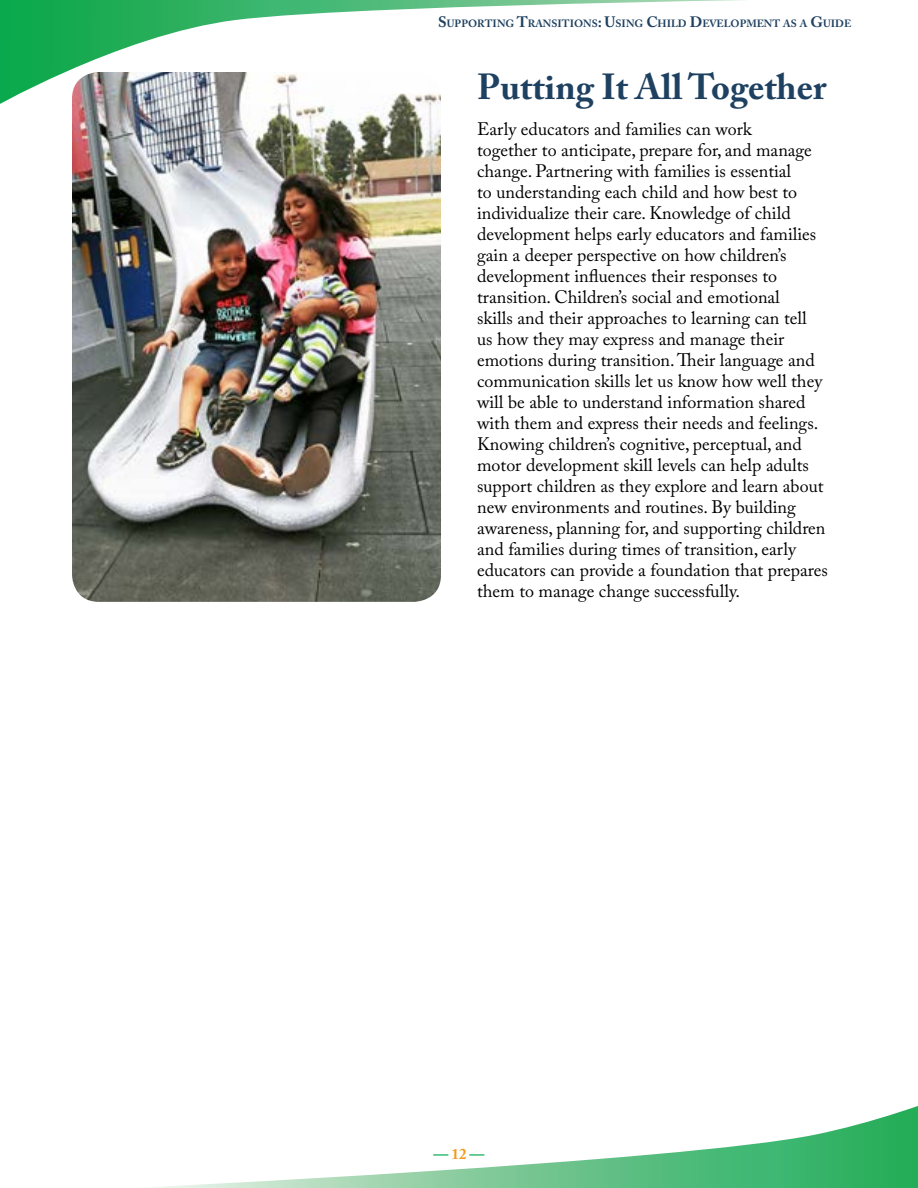
<style>
.page{position:relative;width:918px;height:1188px;background:#fff}
.page>*{position:absolute;margin:0;border:0;box-sizing:border-box;transform-origin:0 0}
.t1{font:700 36px "Adobe Caslon Pro";color:#1f4161}
.t2{font:18px/21px "Adobe Caslon Pro";color:#000}
.t3{font:700 15px "Adobe Caslon Pro";color:#03a94e}
.t4{font:700 10.5px "Adobe Caslon Pro";color:#1f4161}
.s1{font-size:15px}
.s2{color:#f09b1f}
</style>
<div class="page">
<svg style="left:0;top:0;width:743px;height:104px"></svg>
<svg style="left:151px;top:1106px;width:767px;height:82px"></svg>
<img style="left:72px;top:72px;width:369px;height:530px">
<p class="t4" style="left:438px;top:17px;width:415px"><span class="s1">S</span>UPPORTING <span class="s1">T</span>RANSITIONS<span class="s1">: U</span>SING <span class="s1">C</span>HILD <span class="s1">D</span>EVELOPMENT AS A <span class="s1">G</span>UIDE</p>
<h2 class="t1" style="left:477px;top:65px;width:351px">Putting It All Together</h2>
<p class="t2" style="left:477px;top:118px;width:352px">Early educators and families can work<br>together to anticipate, prepare for, and manage change. Partnering with families is essential<br>to understanding each child and how best to individualize their care. Knowledge of child development helps early educators and families gain a deeper perspective on how children’s development influences their responses to transition. Children’s social and emotional<br>skills and their approaches to learning can tell<br>us how they may express and manage their emotions during transition. Their language and communication skills let us know how well they will be able to understand information shared with them and express their needs and feelings.<br>Knowing children’s cognitive, perceptual, and motor development skill levels can help adults support children as they explore and learn about new environments and routines. By building awareness, planning for, and supporting children and families during times of transition, early educators can provide a foundation that prepares them to manage change successfully.</p>
<p class="t3" style="left:434px;top:1145px;width:52px">— <span class="s2">12</span> —</p>
</div>
